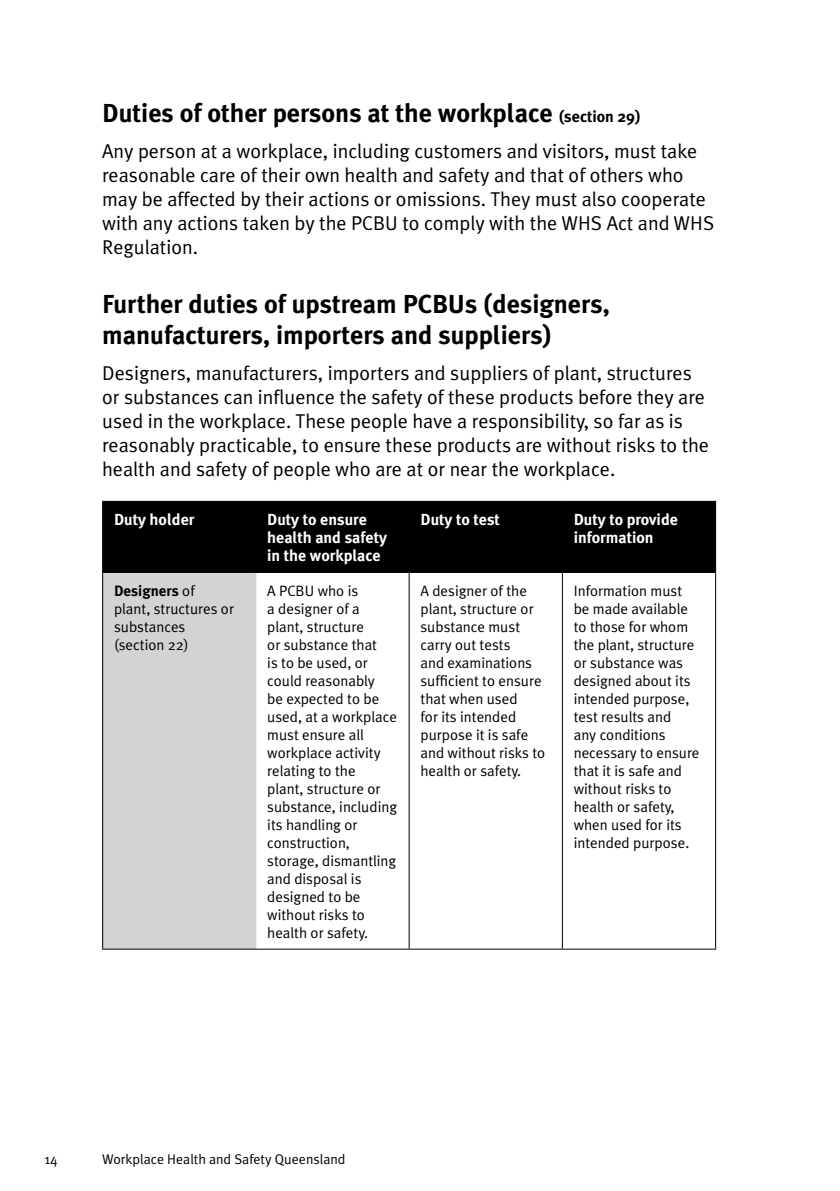
<style>
.page{position:relative;width:840px;height:1191px;background:#fff}
.page>*{position:absolute;margin:0;border:0;box-sizing:border-box;transform-origin:0 0}
.t1{font:700 26px/31.2px "Meta Plus";color:#000}
.t2{font:20px/24px "Meta Plus Normal";color:#000}
.t3{font:700 16px/18px "Meta Plus";color:#fff}
.t4{font:15px/18px "Meta Plus Normal";color:#000}
.t5{font:700 15px "Meta Plus";color:#000}
.t6{font:14px "Meta Plus Normal";color:#000}
.s1{font-size:16px}
.s2{font-family:"Meta Plus Normal";font-weight:400}
</style>
<div class="page">
<div style="left:103px;top:502px;width:611px;height:70px;background:#000"></div>
<div style="left:103px;top:572px;width:153px;height:377px;background:#d1d3d4"></div>
<hr style="left:255px;top:502px;width:1px;height:70px;background:#000">
<hr style="left:408px;top:502px;width:1px;height:70px;background:#000">
<hr style="left:561px;top:502px;width:1px;height:70px;background:#000">
<hr style="left:408px;top:573px;width:1px;height:375px;background:#000">
<hr style="left:561px;top:573px;width:1px;height:375px;background:#000">
<hr style="left:102px;top:501px;width:154px;height:1px;background:#000">
<hr style="left:102px;top:502px;width:1px;height:70px;background:#000">
<hr style="left:256px;top:501px;width:153px;height:1px;background:#000">
<hr style="left:409px;top:501px;width:153px;height:1px;background:#000">
<hr style="left:562px;top:501px;width:153px;height:1px;background:#000">
<hr style="left:714px;top:502px;width:1px;height:70px;background:#000">
<hr style="left:102px;top:572px;width:154px;height:1px;background:#000">
<hr style="left:102px;top:573px;width:1px;height:375px;background:#000">
<hr style="left:256px;top:572px;width:153px;height:1px;background:#000">
<hr style="left:409px;top:572px;width:153px;height:1px;background:#000">
<hr style="left:562px;top:572px;width:153px;height:1px;background:#000">
<hr style="left:714px;top:573px;width:1px;height:375px;background:#000">
<hr style="left:102px;top:948px;width:154px;height:1px;background:#000">
<hr style="left:256px;top:948px;width:153px;height:1px;background:#000">
<hr style="left:409px;top:948px;width:153px;height:1px;background:#000">
<hr style="left:562px;top:948px;width:153px;height:1px;background:#000">
<h1 class="t1" style="left:102px;top:98px;width:540px">Duties of other persons at the workplace <span class="s1">(section 29)</span></h1>
<p class="t2" style="left:102px;top:138px;width:613px">Any person at a workplace, including customers and visitors, must take reasonable care of their own health and safety and that of others who may be affected by their actions or omissions. They must also cooperate with any actions taken by the PCBU to comply with the WHS Act and WHS Regulation.</p>
<h1 class="t1" style="left:102px;top:288px;width:508px">Further duties of upstream PCBUs (designers, manufacturers, importers and suppliers)</h1>
<p class="t2" style="left:102px;top:360px;width:608px">Designers, manufacturers, importers and suppliers of plant, structures or substances can influence the safety of these products before they are used in the workplace. These people have a responsibility, so far as is reasonably practicable, to ensure these products are without risks to the health and safety of people who are at or near the workplace.</p>
<p class="t3" style="left:114px;top:510px;width:82px">Duty holder</p>
<p class="t3" style="left:267px;top:510px;width:121px">Duty to ensure health and safety in the workplace</p>
<p class="t3" style="left:420px;top:510px;width:81px">Duty to test</p>
<p class="t3" style="left:573px;top:510px;width:106px">Duty to provide information</p>
<p class="t5" style="left:114px;top:582px;width:82px">Designers <span class="s2">of</span></p>
<p class="t4" style="left:114px;top:599px;width:121px">plant, structures or substances (section 22)</p>
<p class="t4" style="left:267px;top:581px;width:131px">A PCBU who is<br>a designer of a plant, structure<br>or substance that<br>is to be used, or could reasonably<br>be expected to be used, at a workplace must ensure all workplace activity relating to the<br>plant, structure or substance, including its handling or construction, storage, dismantling and disposal is designed to be without risks to health or safety.</p>
<p class="t4" style="left:420px;top:581px;width:126px">A designer of the plant, structure or substance must carry out tests<br>and examinations sufficient to ensure that when used<br>for its intended purpose it is safe and without risks to health or safety.</p>
<p class="t4" style="left:573px;top:581px;width:127px">Information must be made available to those for whom the plant, structure or substance was designed about its intended purpose, test results and<br>any conditions necessary to ensure that it is safe and without risks to health or safety, when used for its intended purpose.</p>
<p class="t6" style="left:44px;top:1150px;width:15px">14</p>
<p class="t6" style="left:102px;top:1150px;width:245px">Workplace Health and Safety Queensland</p>
</div>
